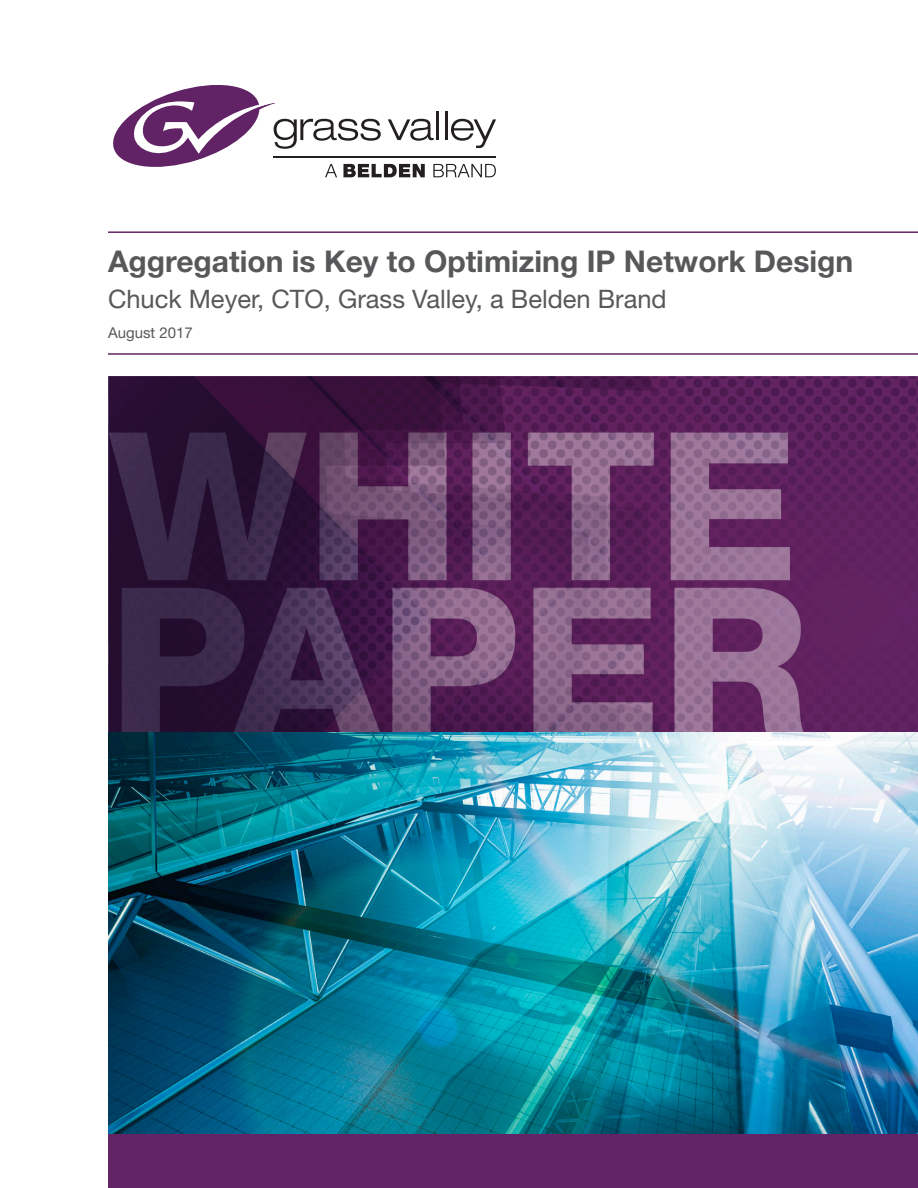
<style>
.page{position:relative;width:918px;height:1188px;background:#fff}
.page>*{position:absolute;margin:0;border:0;box-sizing:border-box;transform-origin:0 0}
._2014_Collaterals_Co{font:700 30px "Helvetica Neue";color:#57585a}
._2014_Collaterals_Co-2{font:25.5px "Helvetica Neue";color:#57585a}
._2014_Collaterals_Co-3{font:15px "Helvetica Neue";color:#57585a}
</style>
<div class="page">
<svg style="left:113px;top:85px;width:383px;height:92px"></svg>
<img style="left:108px;top:732px;width:810px;height:402px">
<div style="left:108px;top:1134px;width:810px;height:54px;background:#622465"></div>
<hr style="left:108px;top:353px;width:810px;height:2px;background:#622465">
<hr style="left:108px;top:231px;width:810px;height:2px;background:#622465">
<img style="left:108px;top:377px;width:810px;height:355px">
<p class="_2014_Collaterals_Co" style="left:108px;top:242px;width:747px">Aggregation is Key to Optimizing IP Network Design</p>
<p class="_2014_Collaterals_Co-2" style="left:108px;top:283px;width:560px">Chuck Meyer, CTO, Grass Valley, a Belden Brand</p>
<p class="_2014_Collaterals_Co-3" style="left:108px;top:323px;width:86px">August 2017</p>
</div>
